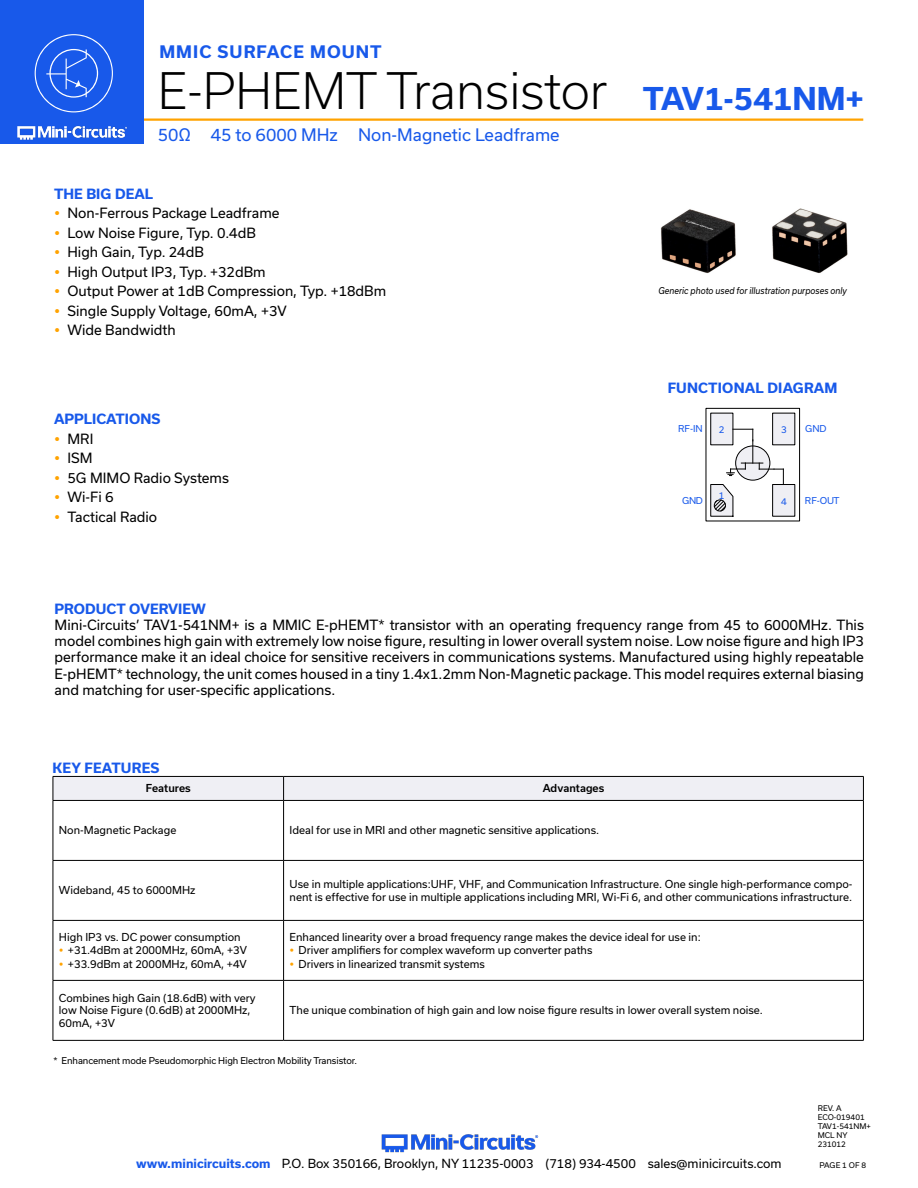
<style>
.page{position:relative;width:918px;height:1188px;background:#fff}
.page>*{position:absolute;margin:0;border:0;box-sizing:border-box;transform-origin:0 0}
.t1{font:300 48px "Usual";color:#000}
.t2{font:700 30px "Usual";color:#1859ea}
.t3{font:16.5px "Usual";color:#1859ea}
.t4{font:700 16.5px "Usual";letter-spacing:.065em;color:#1859ea}
.Regular_Copy{font:13.5px/16.2px "Usual";color:#000;text-align:justify}
.Blue_Headers{font:700 13.5px "Usual";color:#1859ea}
.t5{font:12px "Usual";color:#000}
.Table_Body_Left_Just{font:10.5px/12.6px "Usual";color:#000}
.Table_Header_Center{font:500 10.5px "Usual";color:#000}
.t6{font:9.15px "Usual";letter-spacing:-.005em;color:#1859ea}
.Notes{font:9px "Usual";letter-spacing:-.01em;color:#000}
.t7{font:italic 9px "Usual";color:#000;scale:.9 1}
.Revision{font:7.5px "Usual";color:#000}
.s1{font-weight:700;color:#1859ea}
</style>
<div class="page">
<img style="left:381px;top:1134px;width:158px;height:19px">
<hr style="left:130px;top:118px;width:733px;height:3px;background:#ffa300">
<div style="left:0;top:0;width:144px;height:144px;background:#1859ea"></div>
<img style="left:17px;top:120px;width:128px;height:20px">
<svg style="left:53px;top:776px;width:811px;height:24px"></svg>
<hr style="left:53px;top:800px;width:231px;height:1px;background:#000">
<hr style="left:53px;top:801px;width:1px;height:59px;background:#000">
<hr style="left:284px;top:800px;width:580px;height:1px;background:#000">
<hr style="left:283px;top:801px;width:1px;height:59px;background:#000">
<hr style="left:863px;top:801px;width:1px;height:59px;background:#000">
<hr style="left:53px;top:860px;width:231px;height:1px;background:#000">
<hr style="left:53px;top:861px;width:1px;height:59px;background:#000">
<hr style="left:284px;top:860px;width:580px;height:1px;background:#000">
<hr style="left:283px;top:861px;width:1px;height:59px;background:#000">
<hr style="left:863px;top:861px;width:1px;height:59px;background:#000">
<hr style="left:53px;top:920px;width:231px;height:1px;background:#000">
<hr style="left:53px;top:921px;width:1px;height:59px;background:#000">
<hr style="left:284px;top:920px;width:580px;height:1px;background:#000">
<hr style="left:283px;top:921px;width:1px;height:59px;background:#000">
<hr style="left:863px;top:921px;width:1px;height:59px;background:#000">
<hr style="left:53px;top:980px;width:231px;height:1px;background:#000">
<hr style="left:53px;top:981px;width:1px;height:59px;background:#000">
<hr style="left:284px;top:980px;width:580px;height:1px;background:#000">
<hr style="left:283px;top:981px;width:1px;height:59px;background:#000">
<hr style="left:863px;top:981px;width:1px;height:59px;background:#000">
<hr style="left:53px;top:1040px;width:231px;height:1px;background:#000">
<hr style="left:284px;top:1040px;width:580px;height:1px;background:#000">
<svg style="left:35px;top:34px;width:78px;height:78px"></svg>
<img style="left:661px;top:208px;width:187px;height:66px">
<div style="left:706px;top:408px;width:94px;height:113px;border:1px solid #000"></div>
<div style="left:773px;top:485px;width:22px;height:31px;background:#efeff4"></div>
<div style="left:773px;top:413px;width:22px;height:32px;background:#efeff4"></div>
<div style="left:711px;top:413px;width:22px;height:32px;background:#efeff4"></div>
<svg style="left:710px;top:429px;width:74px;height:88px"></svg>
<p class="t4" style="left:159px;top:42px;width:224px">MMIC SURFACE MOUNT</p>
<h1 class="t1" style="left:158px;top:63px;width:451px">E-PHEMT Transistor</h1>
<p class="t3" style="left:158px;top:125px;width:403px">50Ω 45 to 6000 MHz Non-Magnetic Leadframe</p>
<p class="Blue_Headers" style="left:54px;top:186px;width:101px">THE BIG DEAL</p>
<p class="Regular_Copy" style="left:68px;top:205px;width:214px">Non-Ferrous Package Leadframe</p>
<p class="Regular_Copy" style="left:68px;top:224px;width:190px">Low Noise Figure, Typ. 0.4dB</p>
<p class="Regular_Copy" style="left:68px;top:244px;width:138px">High Gain, Typ. 24dB</p>
<p class="Regular_Copy" style="left:68px;top:263px;width:200px">High Output IP3, Typ. +32dBm</p>
<p class="Regular_Copy" style="left:68px;top:283px;width:320px">Output Power at 1dB Compression, Typ. +18dBm</p>
<p class="Regular_Copy" style="left:68px;top:302px;width:221px">Single Supply Voltage, 60mA, +3V</p>
<p class="Regular_Copy" style="left:68px;top:322px;width:110px">Wide Bandwidth</p>
<p class="Blue_Headers" style="left:54px;top:412px;width:108px">APPLICATIONS</p>
<p class="Regular_Copy" style="left:68px;top:431px;width:27px">MRI</p>
<p class="Regular_Copy" style="left:68px;top:450px;width:27px">ISM</p>
<p class="Regular_Copy" style="left:68px;top:470px;width:163px">5G MIMO Radio Systems</p>
<p class="Regular_Copy" style="left:68px;top:489px;width:48px">Wi-Fi 6</p>
<p class="Regular_Copy" style="left:68px;top:509px;width:91px">Tactical Radio</p>
<h2 class="t2" style="left:643px;top:82px;width:223px">TAV1-541NM+</h2>
<p class="t7" style="left:658px;top:286px;width:211px">Generic photo used for illustration purposes only</p>
<p class="Blue_Headers" style="left:668px;top:380px;width:171px">FUNCTIONAL DIAGRAM</p>
<p class="t6" style="left:678px;top:423px;width:26px">RF-IN</p>
<p class="t6" style="left:805px;top:423px;width:23px">GND</p>
<p class="t6" style="left:719px;top:424px;width:7px">2</p>
<p class="t6" style="left:781px;top:424px;width:7px">3</p>
<p class="t6" style="left:719px;top:490px;width:7px">1</p>
<p class="t6" style="left:682px;top:495px;width:22px">GND</p>
<p class="t6" style="left:805px;top:495px;width:36px">RF-OUT</p>
<p class="t6" style="left:781px;top:496px;width:7px">4</p>
<p class="Blue_Headers" style="left:55px;top:601px;width:153px">PRODUCT OVERVIEW</p>
<p class="Regular_Copy" style="left:55px;top:617px;width:811px">Mini-Circuits’ TAV1-541NM+ is a MMIC E-pHEMT* transistor with an operating frequency range from 45 to 6000MHz. This model combines high gain with extremely low noise figure, resulting in lower overall system noise. Low noise figure and high IP3 performance make it an ideal choice for sensitive receivers in communications systems. Manufactured using highly repeatable E-pHEMT* technology, the unit comes housed in a tiny 1.4x1.2mm Non-Magnetic package. This model requires external biasing and matching for user-specific applications.</p>
<p class="Blue_Headers" style="left:52px;top:760px;width:108px">KEY FEATURES</p>
<p class="Table_Header_Center" style="left:146px;top:782px;width:47px">Features</p>
<p class="Table_Header_Center" style="left:543px;top:782px;width:63px">Advantages</p>
<p class="Table_Body_Left_Just" style="left:59px;top:824px;width:119px">Non-Magnetic Package</p>
<p class="Table_Body_Left_Just" style="left:290px;top:824px;width:311px">Ideal for use in MRI and other magnetic sensitive applications.</p>
<p class="Table_Body_Left_Just" style="left:59px;top:884px;width:138px">Wideband, 45 to 6000MHz</p>
<p class="Table_Body_Left_Just" style="left:290px;top:878px;width:564px">Use in multiple applications:UHF, VHF, and Communication Infrastructure. One single high-performance compo&shy;nent is effective for use in multiple applications including MRI, Wi-Fi 6, and other communications infrastructure.</p>
<p class="Table_Body_Left_Just" style="left:59px;top:931px;width:183px">High IP3 vs. DC power consumption</p>
<p class="Table_Body_Left_Just" style="left:68px;top:944px;width:181px">+31.4dBm at 2000MHz, 60mA, +3V</p>
<p class="Table_Body_Left_Just" style="left:68px;top:958px;width:180px">+33.9dBm at 2000MHz, 60mA, +4V</p>
<p class="Table_Body_Left_Just" style="left:290px;top:931px;width:413px">Enhanced linearity over a broad frequency range makes the device ideal for use in:</p>
<p class="Table_Body_Left_Just" style="left:299px;top:944px;width:295px">Driver amplifiers for complex waveform up converter paths</p>
<p class="Table_Body_Left_Just" style="left:299px;top:958px;width:188px">Drivers in linearized transmit systems</p>
<p class="Table_Body_Left_Just" style="left:59px;top:991px;width:198px">Combines high Gain (18.6dB) with very</p>
<p class="Table_Body_Left_Just" style="left:59px;top:1004px;width:193px">low Noise Figure (0.6dB) at 2000MHz,<br>60mA, +3V</p>
<p class="Table_Body_Left_Just" style="left:290px;top:1004px;width:475px">The unique combination of high gain and low noise figure results in lower overall system noise.</p>
<p class="Notes" style="left:53px;top:1055px;width:305px">* Enhancement mode Pseudomorphic High Electron Mobility Transistor.</p>
<p class="Revision" style="left:818px;top:1104px;width:25px">REV. A</p>
<p class="Revision" style="left:818px;top:1113px;width:48px">ECO-019401</p>
<p class="Revision" style="left:818px;top:1122px;width:55px">TAV1-541NM+</p>
<p class="Revision" style="left:818px;top:1131px;width:31px">MCL NY</p>
<p class="Revision" style="left:818px;top:1140px;width:30px">231012</p>
<p class="t5" style="left:136px;top:1157px;width:647px"><span class="s1">www.minicircuits.com</span> P.O. Box 350166, Brooklyn, NY 11235-0003 (718) 934-4500 sales@minicircuits.com</p>
<p class="Revision" style="left:819px;top:1161px;width:48px">PAGE 1 OF 8</p>
</div>
